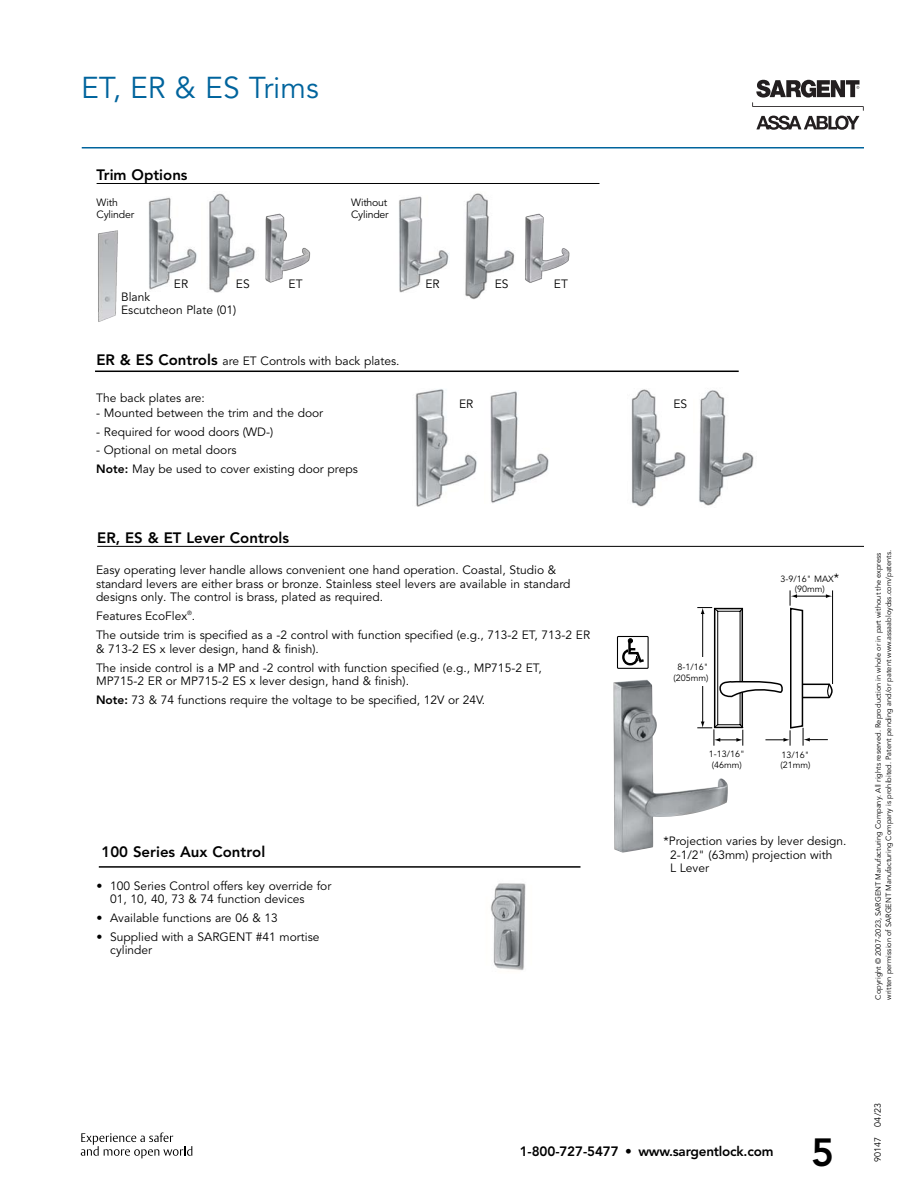
<style>
.page{position:relative;width:918px;height:1188px;background:#fff}
.page>*{position:absolute;margin:0;border:0;box-sizing:border-box;transform-origin:0 0}
.t1{font:800 39px "Avenir LT Pro";color:#000}
.t2{font:30px "Avenir LT Pro";color:#00649d}
.t3{font:800 15px "Avenir LT Pro";color:#000}
.t4{font:800 13.5px "A9 E+XHVLVN+Avenir LT Pro";letter-spacing:-.015em;color:#000}
.t5{font:12px/13.5px "Avenir LT Pro";color:#000}
.t6{font:10.5px/12px "Avenir LT Pro";letter-spacing:-.02em;color:#000}
.t7{font:9px/10.5px "Avenir LT Pro";color:#000;text-align:center}
.t8{font:9px "A1 FA+LUFRJL+Avenir LT Pro";color:#000}
.t9{font:7.5px/10.5px "A1 FA+LUFRJL+Avenir LT Pro";color:#000}
.s1{font-weight:800;font-size:15px}
.s2{font-weight:800}
.s3{font-size:12px}
</style>
<div class="page">
<hr style="left:82px;top:147px;width:782px;height:1px;background:#00649d">
<svg style="left:81px;top:1132px;width:111px;height:26px"></svg>
<svg style="left:752px;top:80px;width:112px;height:50px"></svg>
<img style="left:613px;top:680px;width:115px;height:173px">
<hr style="left:97px;top:546px;width:767px;height:1px;background:#000">
<div style="left:662px;top:835px;width:201px;height:42px;background:#fff"></div>
<div style="left:617px;top:636px;width:32px;height:33px;border:1px solid #000"></div>
<svg style="left:622px;top:639px;width:22px;height:27px"></svg>
<svg style="left:697px;top:590px;width:137px;height:156px"></svg>
<div style="left:669px;top:658px;width:41px;height:28px;background:#fff"></div>
<img style="left:491px;top:883px;width:35px;height:87px">
<img style="left:415px;top:389px;width:62px;height:117px">
<img style="left:490px;top:391px;width:59px;height:112px">
<img style="left:631px;top:389px;width:55px;height:118px">
<img style="left:699px;top:390px;width:55px;height:116px">
<img style="left:98px;top:230px;width:20px;height:92px">
<img style="left:149px;top:197px;width:48px;height:93px">
<img style="left:265px;top:213px;width:46px;height:70px">
<img style="left:209px;top:193px;width:46px;height:100px">
<hr style="left:97px;top:183px;width:502px;height:1px;background:#000">
<img style="left:399px;top:196px;width:51px;height:96px">
<img style="left:465px;top:193px;width:50px;height:107px">
<img style="left:525px;top:213px;width:45px;height:70px">
<hr style="left:95px;top:371px;width:644px;height:1px;background:#000">
<hr style="left:99px;top:866px;width:481px;height:2px;background:#000">
<h2 class="t2" style="left:81px;top:70px;width:239px">ET, ER &amp; ES Trims</h2>
<p class="t3" style="left:97px;top:166px;width:93px">Trim Options</p>
<p class="t6" style="left:97px;top:196px;width:39px">With<br>Cylinder</p>
<p class="t5" style="left:174px;top:277px;width:16px">ER</p>
<p class="t5" style="left:236px;top:277px;width:15px">ES</p>
<p class="t5" style="left:289px;top:277px;width:16px">ET</p>
<p class="t5" style="left:121px;top:290px;width:117px">Blank<br>Escutcheon Plate (01)</p>
<p class="t6" style="left:351px;top:196px;width:39px">Without<br>Cylinder</p>
<p class="t5" style="left:96px;top:354px;width:303px"><span class="s1">ER &amp; ES Controls</span> are ET Controls with back plates.</p>
<p class="t5" style="left:96px;top:391px;width:110px">The back plates are:</p>
<p class="t5" style="left:96px;top:406px;width:229px">- Mounted between the trim and the door</p>
<p class="t5" style="left:96px;top:425px;width:179px">- Required for wood doors (WD-)</p>
<p class="t5" style="left:96px;top:441px;width:263px;line-height:18.8px">- Optional on metal doors<br><span class="s2">Note:</span> May be used to cover existing door preps</p>
<p class="t3" style="left:97px;top:529px;width:193px">ER, ES &amp; ET Lever Controls</p>
<p class="t5" style="left:425px;top:277px;width:16px">ER</p>
<p class="t5" style="left:495px;top:277px;width:15px">ES</p>
<p class="t5" style="left:554px;top:277px;width:16px">ET</p>
<p class="t5" style="left:459px;top:398px;width:16px">ER</p>
<p class="t5" style="left:673px;top:398px;width:15px">ES</p>
<p class="t5" style="left:96px;top:564px;width:476px">Easy operating lever handle allows convenient one hand operation. Coastal, Studio &amp; standard levers are either brass or bronze. Stainless steel levers are available in standard designs only. The control is brass, plated as required.</p>
<p class="t5" style="left:96px;top:607px;width:496px;line-height:18.9px">Features EcoFlex<sup>®</sup>.<br>The outside trim is specified as a -2 control with function specified (e. g. , 713-2 ET, 713-2 ER</p>
<p class="t5" style="left:96px;top:639px;width:447px;line-height:18.9px">&amp; 713-2 ES x lever design, hand &amp; finish).<br>The inside control is a MP and -2 control with function specified (e.g. , MP715-2 ET,</p>
<p class="t5" style="left:96px;top:672px;width:389px;line-height:18.9px">MP715-2 ER or MP715-2 ES x lever design, hand &amp; finish).<br><span class="s2">Note:</span> 73 &amp; 74 functions require the voltage to be specified, 12V or 24V.</p>
<p class="t7" style="left:674px;top:662px;width:37px">8-1/16" (205mm)</p>
<p class="t7" style="left:709px;top:749px;width:38px">1-13/16" (46mm)</p>
<p class="t7" style="left:780px;top:573px;width:60px">3-9/16" MAX<span class="s3">* </span>(90mm)</p>
<p class="t7" style="left:780px;top:750px;width:32px;text-align:left">13/16" (21mm)</p>
<p class="t3" style="left:102px;top:843px;width:165px">100 Series Aux Control</p>
<p class="t5" style="left:110px;top:879px;width:223px;text-indent:-14px">• 100 Series Control offers key override for<br>01, 10, 40, 73 &amp; 74 function devices</p>
<p class="t5" style="left:97px;top:911px;width:183px">• Available functions are 06 &amp; 13</p>
<p class="t5" style="left:110px;top:930px;width:211px;text-indent:-14px">• Supplied with a SARGENT #41 mortise cylinder</p>
<p class="t5" style="left:670px;top:834px;width:176px;text-indent:-7px">*Projection varies by lever design.<br>2-1/2" (63mm) projection with<br>L Lever</p>
<p class="t9" style="left:873px;top:1000px;width:451px;rotate:-90deg">Copyright © 2007-2023, SARGENT Manufacturing Company. All rights reserved. Reproduction in whole or in part without the express written permission of SARGENT Manufacturing Company is prohibited. Patent pending and/or patent www.assaabloydss.com/patents.</p>
<p class="t4" style="left:520px;top:1143px;width:255px">1-800-727-5477 • www.sargentlock.com</p>
<h1 class="t1" style="left:811px;top:1129px;width:25px">5</h1>
<p class="t8" style="left:872px;top:1162px;width:60px;rotate:-90deg">90147 04/23</p>
</div>
